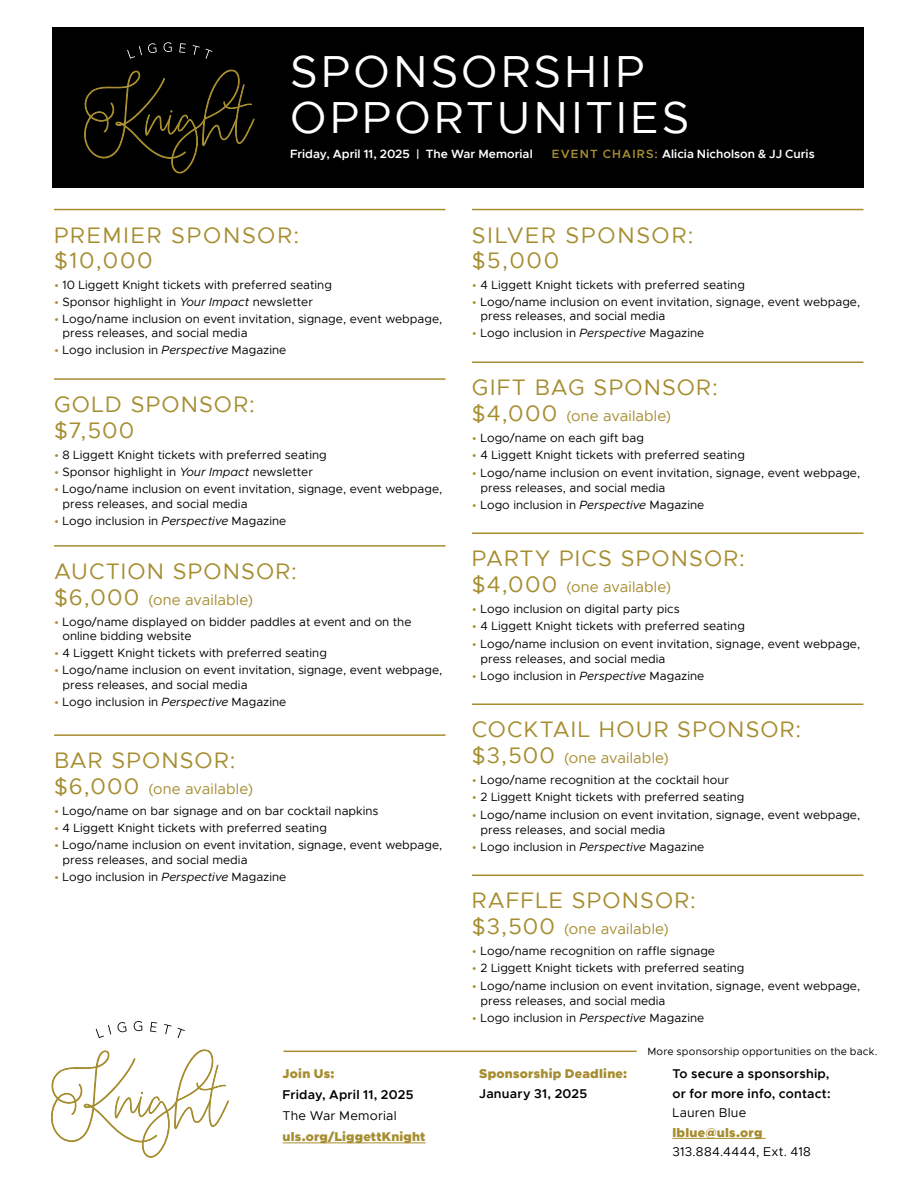
<style>
.page{position:relative;width:918px;height:1188px;background:#fff}
.page>*{position:absolute;margin:0;border:0;box-sizing:border-box;transform-origin:0 0}
.t1{font:45px/46.5px "Metropolis";letter-spacing:.075em;color:#fff}
.t2{font:22.5px/25.5px "Metropolis";letter-spacing:.055em;color:#a68d30}
.t3{font:22.5px/25.5px "Metropolis";letter-spacing:.08em;color:#a68d30}
.t4{font:15px "Metropolis";letter-spacing:.01em;color:#a68d30}
.t5{font:600 12.75px/19.5px "Metropolis";letter-spacing:.015em;color:#000}
.t6{font:900 12.75px "Metropolis";letter-spacing:.02em;color:#a68d30}
.t7{font:12.75px "Metropolis";letter-spacing:.015em;color:#000}
.t8{font:12px/15px "Metropolis";color:#000}
.t9{font:600 12px "Metropolis";letter-spacing:.005em;color:#fff}
.t10{font:10.5px "Metropolis";letter-spacing:.015em;color:#000}
.s1{color:#a68d30}
.s2{font-style:italic}
.s3{font-size:22.5px}
</style>
<div class="page">
<hr style="left:54px;top:209px;width:392px;height:1px;background:#a68d30">
<hr style="left:54px;top:378px;width:392px;height:2px;background:#a68d30">
<hr style="left:54px;top:545px;width:392px;height:2px;background:#a68d30">
<hr style="left:54px;top:734px;width:392px;height:2px;background:#a68d30">
<hr style="left:472px;top:209px;width:391px;height:1px;background:#a68d30">
<hr style="left:472px;top:362px;width:391px;height:1px;background:#a68d30">
<hr style="left:472px;top:533px;width:391px;height:1px;background:#a68d30">
<hr style="left:472px;top:704px;width:391px;height:1px;background:#a68d30">
<hr style="left:472px;top:875px;width:391px;height:1px;background:#a68d30">
<svg style="left:51px;top:1049px;width:178px;height:109px"></svg>
<svg style="left:96px;top:1025px;width:15px;height:13px"></svg>
<svg style="left:117px;top:1022px;width:10px;height:11px"></svg>
<svg style="left:134px;top:1021px;width:8px;height:10px"></svg>
<svg style="left:150px;top:1022px;width:7px;height:10px"></svg>
<svg style="left:164px;top:1024px;width:8px;height:10px"></svg>
<svg style="left:178px;top:1028px;width:7px;height:10px"></svg>
<hr style="left:283px;top:1143px;width:143px;height:1px;background:#a68d30">
<hr style="left:672px;top:1138px;width:94px;height:1px;background:#a68d30">
<hr style="left:284px;top:1051px;width:353px;height:1px;background:#a68d30">
<div style="left:53px;top:27px;width:811px;height:161px;background:#000"></div>
<svg style="left:84px;top:70px;width:170px;height:103px"></svg>
<svg style="left:127px;top:46px;width:15px;height:13px"></svg>
<svg style="left:148px;top:43px;width:9px;height:10px"></svg>
<svg style="left:163px;top:42px;width:9px;height:10px"></svg>
<svg style="left:179px;top:43px;width:7px;height:10px"></svg>
<svg style="left:193px;top:45px;width:7px;height:10px"></svg>
<svg style="left:206px;top:49px;width:7px;height:10px"></svg>
<h1 class="t1" style="left:290px;top:48px;width:401px">SPONSORSHIP<br>OPPORTUNITIES</h1>
<p class="t9" style="left:290px;top:146px;width:244px">Friday, April 11, 2025 | The War Memorial</p>
<p class="t9" style="left:552px;top:146px;width:264px"><span class="s1">EVENT CHAIRS:</span> Alicia Nicholson &amp; JJ Curis</p>
<h2 class="t3" style="left:54px;top:222px;width:247px">PREMIER SPONSOR: $10,000</h2>
<p class="t8" style="left:54px;top:278px;width:280px"><span class="s1">•</span> 10 Liggett Knight tickets with preferred seating</p>
<p class="t8" style="left:54px;top:295px;width:261px"><span class="s1">•</span> Sponsor highlight in <span class="s2">Your Impact</span> newsletter</p>
<p class="t8" style="left:62px;top:312px;width:381px;line-height:14.2px;text-indent:-8px"><span class="s1">•</span> Logo/name inclusion on event invitation, signage, event webpage, press releases, and social media</p>
<p class="t8" style="left:54px;top:343px;width:234px"><span class="s1">•</span> Logo inclusion in <span class="s2">Perspective</span> Magazine</p>
<h2 class="t2" style="left:54px;top:392px;width:202px">GOLD SPONSOR: $7,500</h2>
<p class="t8" style="left:54px;top:447px;width:274px"><span class="s1">•</span> 8 Liggett Knight tickets with preferred seating</p>
<p class="t8" style="left:54px;top:464px;width:261px"><span class="s1">•</span> Sponsor highlight in <span class="s2">Your Impact</span> newsletter</p>
<p class="t8" style="left:62px;top:482px;width:381px;text-indent:-8px"><span class="s1">•</span> Logo/name inclusion on event invitation, signage, event webpage, press releases, and social media</p>
<p class="t8" style="left:54px;top:514px;width:234px"><span class="s1">•</span> Logo inclusion in <span class="s2">Perspective</span> Magazine</p>
<h2 class="t2" style="left:54px;top:558px;width:244px">AUCTION SPONSOR:</h2>
<p class="t4" style="left:54px;top:590px;width:201px"><span class="s3">$6,000</span> (one available)</p>
<p class="t8" style="left:62px;top:614px;width:351px;line-height:14.2px;text-indent:-8px"><span class="s1">•</span> Logo/name displayed on bidder paddles at event and on the online bidding website</p>
<p class="t8" style="left:54px;top:645px;width:275px"><span class="s1">•</span> 4 Liggett Knight tickets with preferred seating</p>
<p class="t8" style="left:62px;top:663px;width:381px;text-indent:-8px"><span class="s1">•</span> Logo/name inclusion on event invitation, signage, event webpage, press releases, and social media</p>
<p class="t8" style="left:54px;top:695px;width:234px"><span class="s1">•</span> Logo inclusion in <span class="s2">Perspective</span> Magazine</p>
<h2 class="t2" style="left:54px;top:748px;width:183px">BAR SPONSOR:</h2>
<p class="t4" style="left:54px;top:779px;width:201px"><span class="s3">$6,000</span> (one available)</p>
<p class="t8" style="left:54px;top:803px;width:326px"><span class="s1">•</span> Logo/name on bar signage and on bar cocktail napkins</p>
<p class="t8" style="left:54px;top:820px;width:275px"><span class="s1">•</span> 4 Liggett Knight tickets with preferred seating</p>
<p class="t8" style="left:62px;top:838px;width:381px;text-indent:-8px"><span class="s1">•</span> Logo/name inclusion on event invitation, signage, event webpage, press releases, and social media</p>
<p class="t8" style="left:54px;top:870px;width:234px"><span class="s1">•</span> Logo inclusion in <span class="s2">Perspective</span> Magazine</p>
<p class="t6" style="left:283px;top:1066px;width:53px">Join Us:</p>
<p class="t5" style="left:283px;top:1085px;width:132px">Friday, April 11, 2025</p>
<p class="t7" style="left:283px;top:1108px;width:115px">The War Memorial</p>
<p class="t6" style="left:283px;top:1129px;width:144px">uls.org/LiggettKnight</p>
<h2 class="t3" style="left:472px;top:222px;width:223px">SILVER SPONSOR: $5,000</h2>
<p class="t8" style="left:472px;top:278px;width:275px"><span class="s1">•</span> 4 Liggett Knight tickets with preferred seating</p>
<p class="t8" style="left:480px;top:295px;width:381px;line-height:14.2px;text-indent:-8px"><span class="s1">•</span> Logo/name inclusion on event invitation, signage, event webpage, press releases, and social media</p>
<p class="t8" style="left:472px;top:326px;width:234px"><span class="s1">•</span> Logo inclusion in <span class="s2">Perspective</span> Magazine</p>
<h2 class="t2" style="left:472px;top:375px;width:247px">GIFT BAG SPONSOR:</h2>
<p class="t4" style="left:472px;top:406px;width:201px"><span class="s3">$4,000</span> (one available)</p>
<p class="t8" style="left:472px;top:430px;width:174px"><span class="s1">•</span> Logo/name on each gift bag</p>
<p class="t8" style="left:472px;top:447px;width:275px"><span class="s1">•</span> 4 Liggett Knight tickets with preferred seating</p>
<p class="t8" style="left:480px;top:465px;width:381px;text-indent:-8px"><span class="s1">•</span> Logo/name inclusion on event invitation, signage, event webpage, press releases, and social media</p>
<p class="t8" style="left:472px;top:497px;width:234px"><span class="s1">•</span> Logo inclusion in <span class="s2">Perspective</span> Magazine</p>
<h2 class="t2" style="left:472px;top:546px;width:274px">PARTY PICS SPONSOR:</h2>
<p class="t4" style="left:472px;top:577px;width:201px"><span class="s3">$4,000</span> (one available)</p>
<p class="t8" style="left:472px;top:601px;width:209px"><span class="s1">•</span> Logo inclusion on digital party pics</p>
<p class="t8" style="left:472px;top:618px;width:275px"><span class="s1">•</span> 4 Liggett Knight tickets with preferred seating</p>
<p class="t8" style="left:480px;top:636px;width:381px;text-indent:-8px"><span class="s1">•</span> Logo/name inclusion on event invitation, signage, event webpage, press releases, and social media</p>
<p class="t8" style="left:472px;top:668px;width:234px"><span class="s1">•</span> Logo inclusion in <span class="s2">Perspective</span> Magazine</p>
<h2 class="t2" style="left:472px;top:717px;width:331px">COCKTAIL HOUR SPONSOR:</h2>
<p class="t4" style="left:472px;top:748px;width:198px"><span class="s3">$3,500</span> (one available)</p>
<p class="t8" style="left:472px;top:772px;width:259px"><span class="s1">•</span> Logo/name recognition at the cocktail hour</p>
<p class="t8" style="left:472px;top:789px;width:274px"><span class="s1">•</span> 2 Liggett Knight tickets with preferred seating</p>
<p class="t8" style="left:480px;top:807px;width:381px;text-indent:-8px"><span class="s1">•</span> Logo/name inclusion on event invitation, signage, event webpage, press releases, and social media</p>
<p class="t8" style="left:472px;top:839px;width:234px"><span class="s1">•</span> Logo inclusion in <span class="s2">Perspective</span> Magazine</p>
<h2 class="t2" style="left:472px;top:888px;width:225px">RAFFLE SPONSOR:</h2>
<p class="t4" style="left:472px;top:919px;width:198px"><span class="s3">$3,500</span> (one available)</p>
<p class="t8" style="left:472px;top:943px;width:245px"><span class="s1">•</span> Logo/name recognition on raffle signage</p>
<p class="t8" style="left:472px;top:960px;width:274px"><span class="s1">•</span> 2 Liggett Knight tickets with preferred seating</p>
<p class="t8" style="left:480px;top:978px;width:381px;text-indent:-8px"><span class="s1">•</span> Logo/name inclusion on event invitation, signage, event webpage, press releases, and social media</p>
<p class="t8" style="left:472px;top:1010px;width:234px"><span class="s1">•</span> Logo inclusion in <span class="s2">Perspective</span> Magazine</p>
<p class="t6" style="left:479px;top:1066px;width:150px">Sponsorship Deadline:</p>
<p class="t5" style="left:479px;top:1084px;width:109px">January 31, 2025</p>
<p class="t10" style="left:647px;top:1044px;width:231px">More sponsorship opportunities on the back.</p>
<p class="t5" style="left:672px;top:1064px;width:160px">To secure a sponsorship, or for more info, contact:</p>
<p class="t7" style="left:672px;top:1105px;width:75px">Lauren Blue</p>
<p class="t6" style="left:672px;top:1124px;width:92px">lblue@uls.org</p>
<p class="t7" style="left:672px;top:1144px;width:140px">313.884.4444, Ext. 418</p>
</div>
